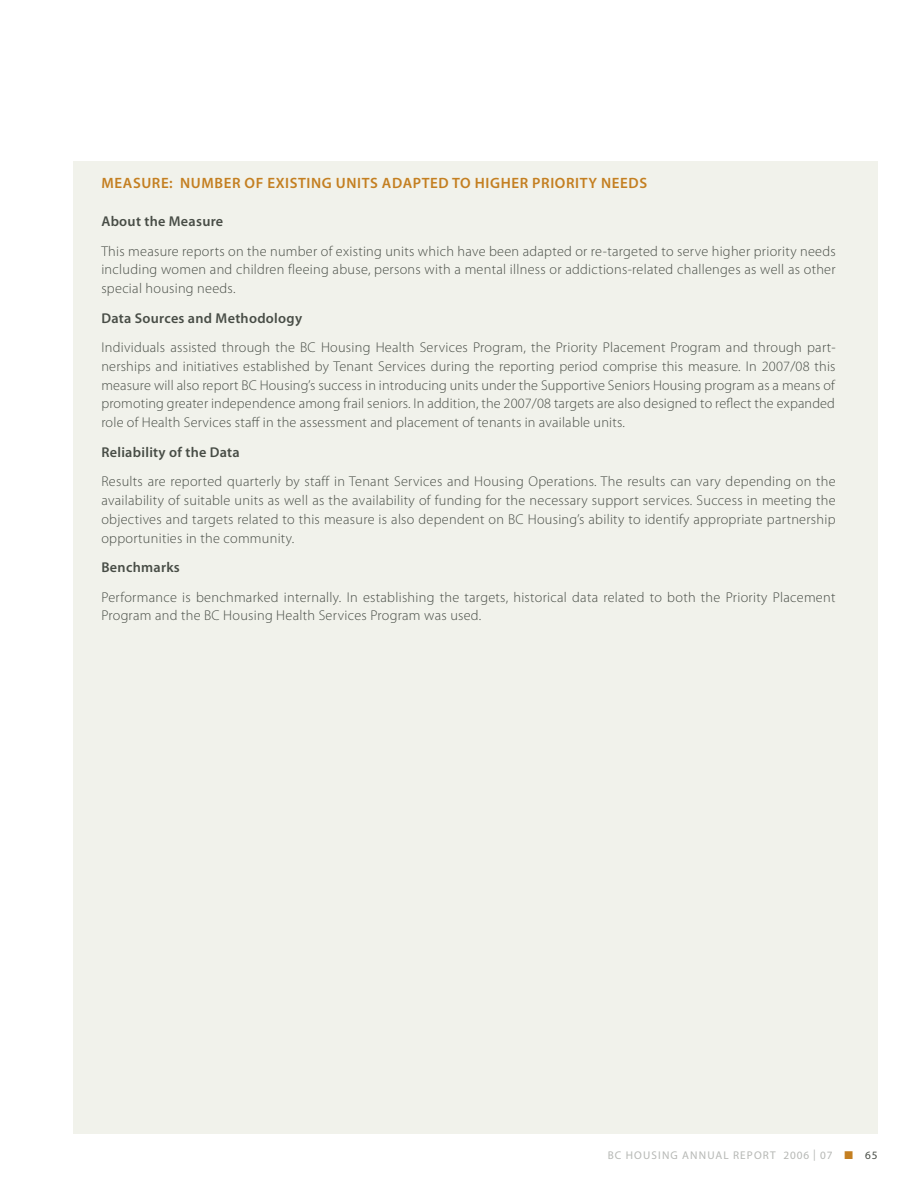
<style>
.page{position:relative;width:918px;height:1188px;background:#fff}
.page>*{position:absolute;margin:0;border:0;box-sizing:border-box;transform-origin:0 0}
.t1{font:600 15px "Myriad Pro";letter-spacing:.04em;color:#c47f21}
.Body_Copy{font:300 14.25px/18.8px "Myriad Pro";letter-spacing:.02em;color:#484d46;text-align:justify}
.Body_Copy-2{font:600 14.25px "Myriad Pro";letter-spacing:.02em;color:#484d46}
.t2{font:11.25px "Myriad Pro";letter-spacing:.1em;color:#b6b8b5}
.s1{color:#c47f21}
.s2{color:#484d46}
</style>
<div class="page">
<div style="left:73px;top:162px;width:805px;height:972px;background:#f1f2eb"></div>
<h2 class="t1" style="left:102px;top:175px;width:547px">MEASURE: NUMBER OF EXISTING UNITS ADAPTED TO HIGHER PRIORITY NEEDS</h2>
<p class="Body_Copy-2" style="left:101px;top:213px;width:123px">About the Measure</p>
<p class="Body_Copy" style="left:101px;top:242px;width:736px">This measure reports on the number of existing units which have been adapted or re-targeted to serve higher priority needs including women and children fleeing abuse, persons with a mental illness or addictions-related challenges as well as other special housing needs.</p>
<p class="Body_Copy-2" style="left:101px;top:310px;width:202px">Data Sources and Methodology</p>
<p class="Body_Copy" style="left:101px;top:338px;width:736px">Individuals assisted through the BC Housing Health Services Program, the Priority Placement Program and through part&shy;nerships and initiatives established by Tenant Services during the reporting period comprise this measure. In 2007/08 this measure will also report BC Housing’s success in introducing units under the Supportive Seniors Housing program as a means of promoting greater independence among frail seniors. In addition, the 2007/08 targets are also designed to reflect the expanded role of Health Services staff in the assessment and placement of tenants in available units.</p>
<p class="Body_Copy-2" style="left:101px;top:444px;width:140px">Reliability of the Data</p>
<p class="Body_Copy" style="left:101px;top:472px;width:736px">Results are reported quarterly by staff in Tenant Services and Housing Operations. The results can vary depending on the availability of suitable units as well as the availability of funding for the necessary support services. Success in meeting the objectives and targets related to this measure is also dependent on BC Housing’s ability to identify appropriate partnership opportunities in the community.</p>
<p class="Body_Copy-2" style="left:101px;top:559px;width:80px">Benchmarks</p>
<p class="Body_Copy" style="left:101px;top:588px;width:736px">Performance is benchmarked internally. In establishing the targets, historical data related to both the Priority Placement<br>Program and the BC Housing Health Services Program was used.</p>
<p class="t2" style="left:608px;top:1149px;width:271px">BC HOUSING ANNUAL REPORT 2006 | 07 <span class="s1">■</span> <span class="s2">65</span></p>
</div>
